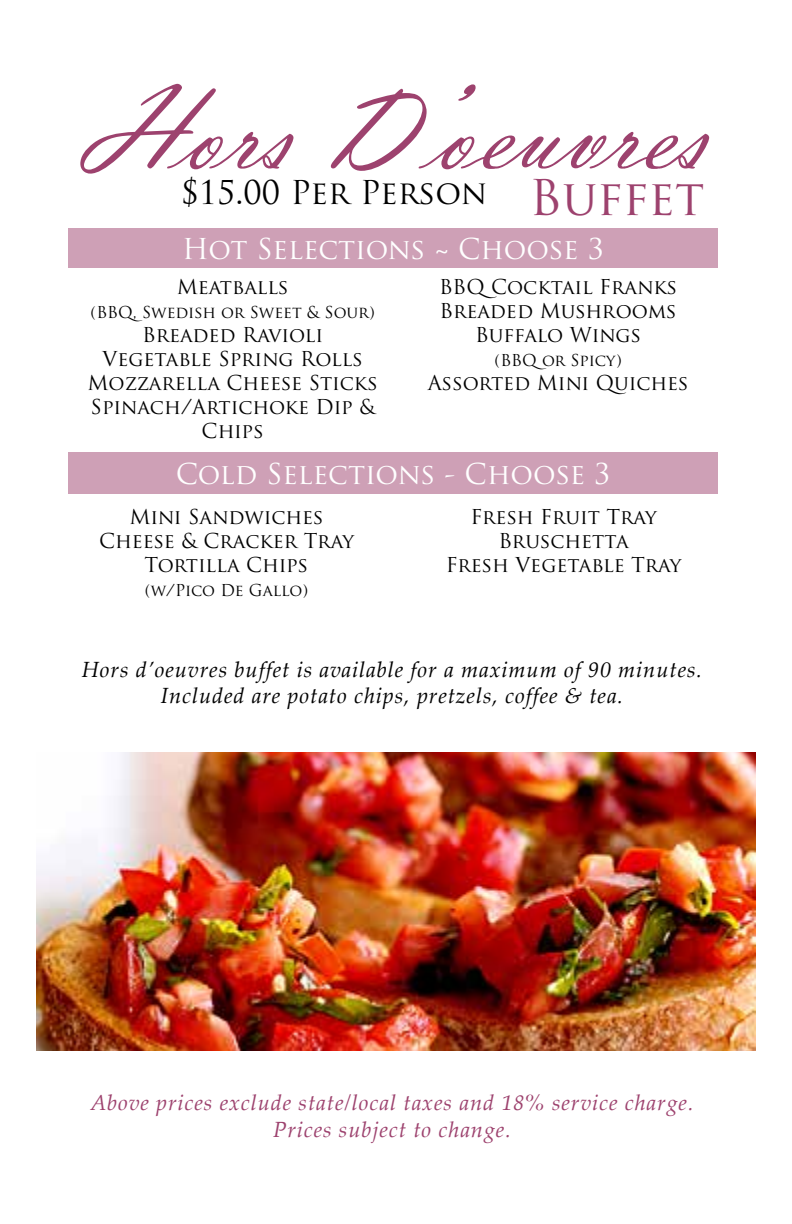
<style>
.page{position:relative;width:792px;height:1224px;background:#fff}
.page>*{position:absolute;margin:0;border:0;box-sizing:border-box;transform-origin:0 0}
.t1{font:120px "Vladimir Script";color:#9d426e}
.t2{font:32px "Trajan Pro";color:#000}
.t3{font:28px "Trajan Pro";color:#fff}
.t4{font:italic 22px/26.4px "Palatino Linotype";letter-spacing:.04em;color:#000;text-align:center}
.t5{font:italic 22px/26.4px "Palatino Linotype";letter-spacing:.04em;color:#9d426e;text-align:center}
.t6{font:20px/24px "Trajan Pro";color:#000;text-align:center}
.t7{font:16px "Trajan Pro";color:#000}
.s1{font-size:48px;color:#9d426e}
</style>
<div class="page">
<div style="left:68px;top:228px;width:650px;height:40px;background:#cea0b6"></div>
<div style="left:68px;top:452px;width:650px;height:42px;background:#cea0b6"></div>
<img style="left:36px;top:752px;width:720px;height:299px">
<h1 class="t1" style="left:84px;top:60px;width:625px">Hors D’oeuvres</h1>
<h2 class="t2" style="left:181px;top:172px;width:525px">$15.00 Per Person <span class="s1">Buffet</span></h2>
<h3 class="t3" style="left:182px;top:231px;width:423px">Hot Selections ~ Choose 3</h3>
<p class="t6" style="left:177px;top:275px;width:113px">Meatballs</p>
<p class="t7" style="left:91px;top:302px;width:286px">(BBQ, Swedish or Sweet &amp; Sour)</p>
<p class="t6" style="left:88px;top:323px;width:292px">Breaded Ravioli<br>Vegetable Spring Rolls<br>Mozzarella Cheese Sticks<br>Spinach/Artichoke Dip &amp;<br>Chips</p>
<p class="t6" style="left:439px;top:275px;width:240px">BBQCocktail Franks<br>Breaded Mushrooms<br>Buffalo Wings</p>
<p class="t7" style="left:495px;top:350px;width:129px">(BBQor Spicy)</p>
<p class="t6" style="left:428px;top:371px;width:262px">Assorted Mini Quiches</p>
<h3 class="t3" style="left:176px;top:456px;width:436px">Cold Selections - Choose 3</h3>
<p class="t6" style="left:99px;top:505px;width:256px">Mini Sandwiches<br>Cheese &amp; Cracker Tray<br>Tortilla Chips</p>
<p class="t7" style="left:145px;top:580px;width:165px">(w/Pico De Gallo)</p>
<p class="t6" style="left:446px;top:505px;width:237px">Fresh Fruit Tray<br>Bruschetta<br>Fresh Vegetable Tray</p>
<p class="t4" style="left:82px;top:655px;width:622px">Hors d’oeuvres buffet is available for a maximum of 90 minutes.<br>Included are potato chips, pretzels, coffee &amp; tea.</p>
<p class="t5" style="left:90px;top:1089px;width:605px">Above prices exclude state/local taxes and 18% service charge.<br>Prices subject to change.</p>
</div>
